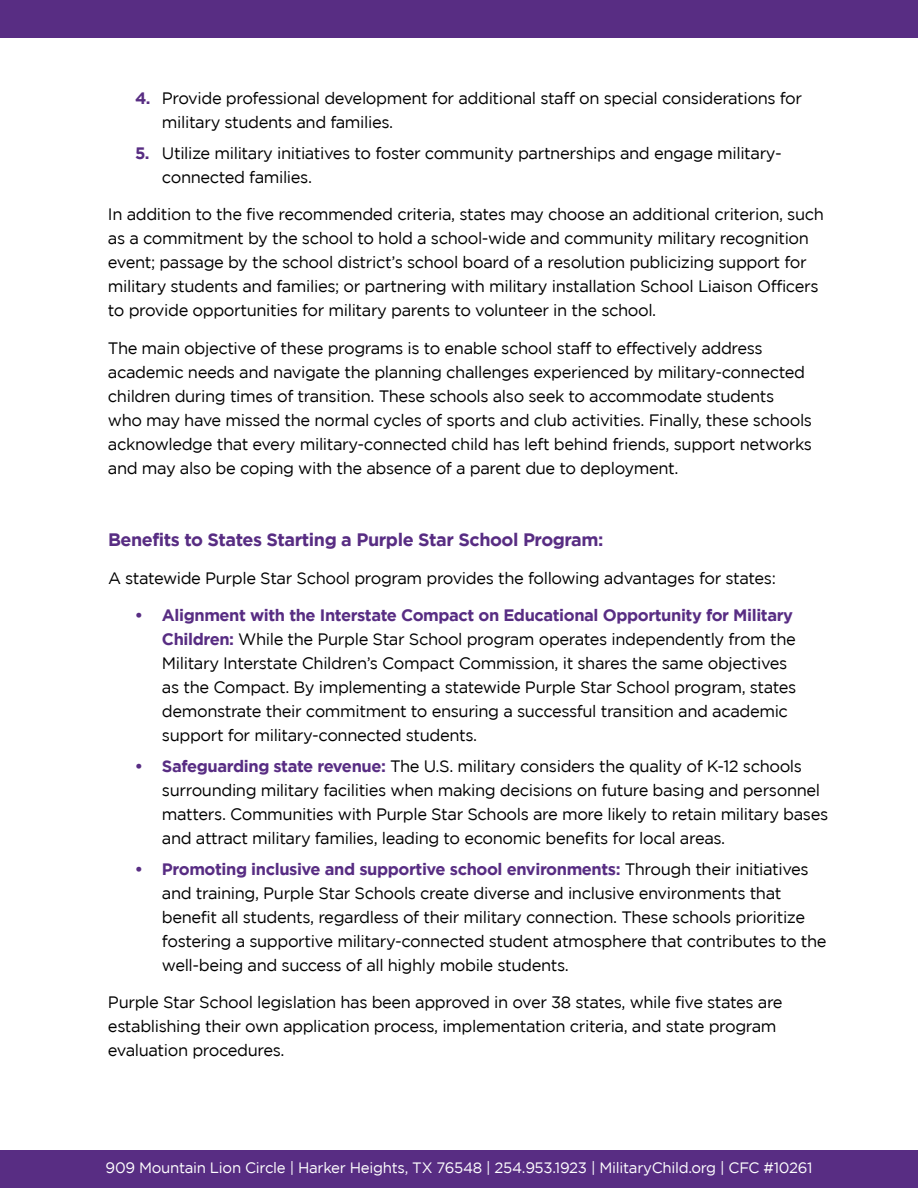
<style>
.page{position:relative;width:918px;height:1188px;background:#fff}
.page>*{position:absolute;margin:0;border:0;box-sizing:border-box;transform-origin:0 0}
.t1{font:700 18px "Gotham";letter-spacing:-.025em;color:#582d83}
.t2{font:16.5px/24px "Gotham";letter-spacing:-.025em;color:#000}
.t3{font:15px "Gotham";letter-spacing:-.02em;color:#fff}
.s1{font-weight:700;color:#582d83}
</style>
<div class="page">
<div style="left:0;top:0;width:918px;height:38px;background:#582d83"></div>
<div style="left:0;top:1150px;width:918px;height:38px;background:#582d83"></div>
<p class="t2" style="left:162px;top:86px;width:642px;text-indent:-27px"><span class="s1">4.</span> Provide professional development for additional staff on special considerations for military students and families.</p>
<p class="t2" style="left:162px;top:141px;width:621px;text-indent:-27px"><span class="s1">5.</span> Utilize military initiatives to foster community partnerships and engage military&shy;connected families.</p>
<p class="t2" style="left:108px;top:202px;width:718px">In addition to the five recommended criteria, states may choose an additional criterion, such as a commitment by the school to hold a school-wide and community military recognition event; passage by the school district’s school board of a resolution publicizing support for military students and families; or partnering with military installation School Liaison Officers to provide opportunities for military parents to volunteer in the school.</p>
<p class="t2" style="left:108px;top:336px;width:706px">The main objective of these programs is to enable school staff to effectively address academic needs and navigate the planning challenges experienced by military-connected children during times of transition. These schools also seek to accommodate students who may have missed the normal cycles of sports and club activities. Finally, these schools acknowledge that every military-connected child has left behind friends, support networks and may also be coping with the absence of a parent due to deployment.</p>
<p class="t1" style="left:108px;top:529px;width:497px">Benefits to States Starting a Purple Star School Program:</p>
<p class="t2" style="left:108px;top:566px;width:669px">A statewide Purple Star School program provides the following advantages for states:</p>
<p class="t2" style="left:162px;top:603px;width:636px;text-indent:-27px"><span class="s1">• Alignment with the Interstate Compact on Educational Opportunity for Military Children:</span> While the Purple Star School program operates independently from the Military Interstate Children’s Compact Commission, it shares the same objectives as the Compact. By implementing a statewide Purple Star School program, states demonstrate their commitment to ensuring a successful transition and academic support for military-connected students.</p>
<p class="t2" style="left:162px;top:754px;width:668px;text-indent:-27px"><span class="s1">• Safeguarding state revenue:</span> The U.S. military considers the quality of K-12 schools surrounding military facilities when making decisions on future basing and personnel matters. Communities with Purple Star Schools are more likely to retain military bases and attract military families, leading to economic benefits for local areas.</p>
<p class="t2" style="left:162px;top:857px;width:666px;text-indent:-27px"><span class="s1">• Promoting inclusive and supportive school environments:</span> Through their initiatives and training, Purple Star Schools create diverse and inclusive environments that benefit all students, regardless of their military connection. These schools prioritize fostering a supportive military-connected student atmosphere that contributes to the well-being and success of all highly mobile students.</p>
<p class="t2" style="left:108px;top:990px;width:676px">Purple Star School legislation has been approved in over 38 states, while five states are establishing their own application process, implementation criteria, and state program evaluation procedures.</p>
<p class="t3" style="left:106px;top:1159px;width:708px">909 Mountain Lion Circle | Harker Heights, TX 76548 | 254.953.1923 | MilitaryChild.org | CFC #10261</p>
</div>
